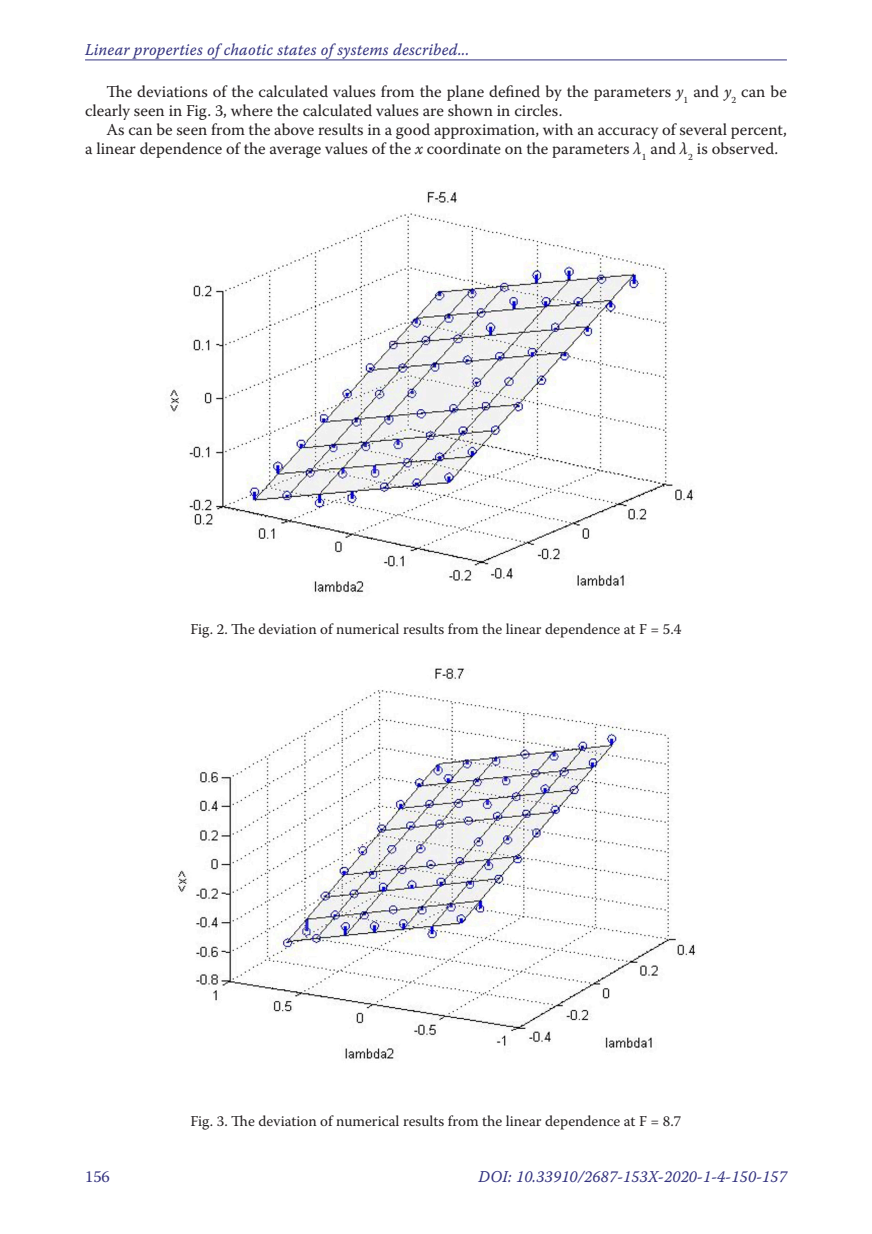
<style>
.page{position:relative;width:872px;height:1234px;background:#fff}
.page>*{position:absolute;margin:0;border:0;box-sizing:border-box;transform-origin:0 0}
.Body{font:16.5px/19px "Warnock Pro";color:#231f20}
.t1{font:16.5px "Warnock Pro It Capt";letter-spacing:.01em;color:#34337f;scale:.95 1}
.t2{font:16.5px "Warnock Pro";color:#34337f}
.RIS{font:15px "Warnock Pro";color:#231f20}
.s1{font-style:italic}
</style>
<div class="page">
<hr style="left:85px;top:59px;width:702px;height:1px;background:#34337f">
<img style="left:178px;top:668px;width:518px;height:392px">
<img style="left:170px;top:190px;width:525px;height:406px">
<p class="t1" style="left:85px;top:40px;width:406px">Linear properties of chaotic states of systems described...</p>
<p class="Body" style="left:85px;top:82px;width:703px;text-indent:21px">The deviations of the calculated values from the plane defined by the parameters <span class="s1">y</span><sub>1</sub> and <span class="s1">y</span><sub>2</sub> can be clearly seen in Fig. 3, where the calculated values are shown in circles.</p>
<p class="Body" style="left:85px;top:120px;width:703px;text-indent:21px">As can be seen from the above results in a good approximation, with an accuracy of several percent, a linear dependence of the average values of the <span class="s1">x</span> coordinate on the parameters <span class="s1">λ</span><sub>1</sub> and <span class="s1">λ</span><sub>2</sub> is observed.</p>
<p class="RIS" style="left:191px;top:620px;width:492px">Fig. 2. The deviation of numerical results from the linear dependence at F = 5.4</p>
<p class="RIS" style="left:191px;top:1111px;width:492px">Fig. 3. The deviation of numerical results from the linear dependence at F = 8.7</p>
<p class="t2" style="left:85px;top:1166px;width:26px">156</p>
<p class="t1" style="left:478px;top:1166px;width:326px">DOI: 10.33910/2687-153X-2020-1-4-150-157</p>
</div>
